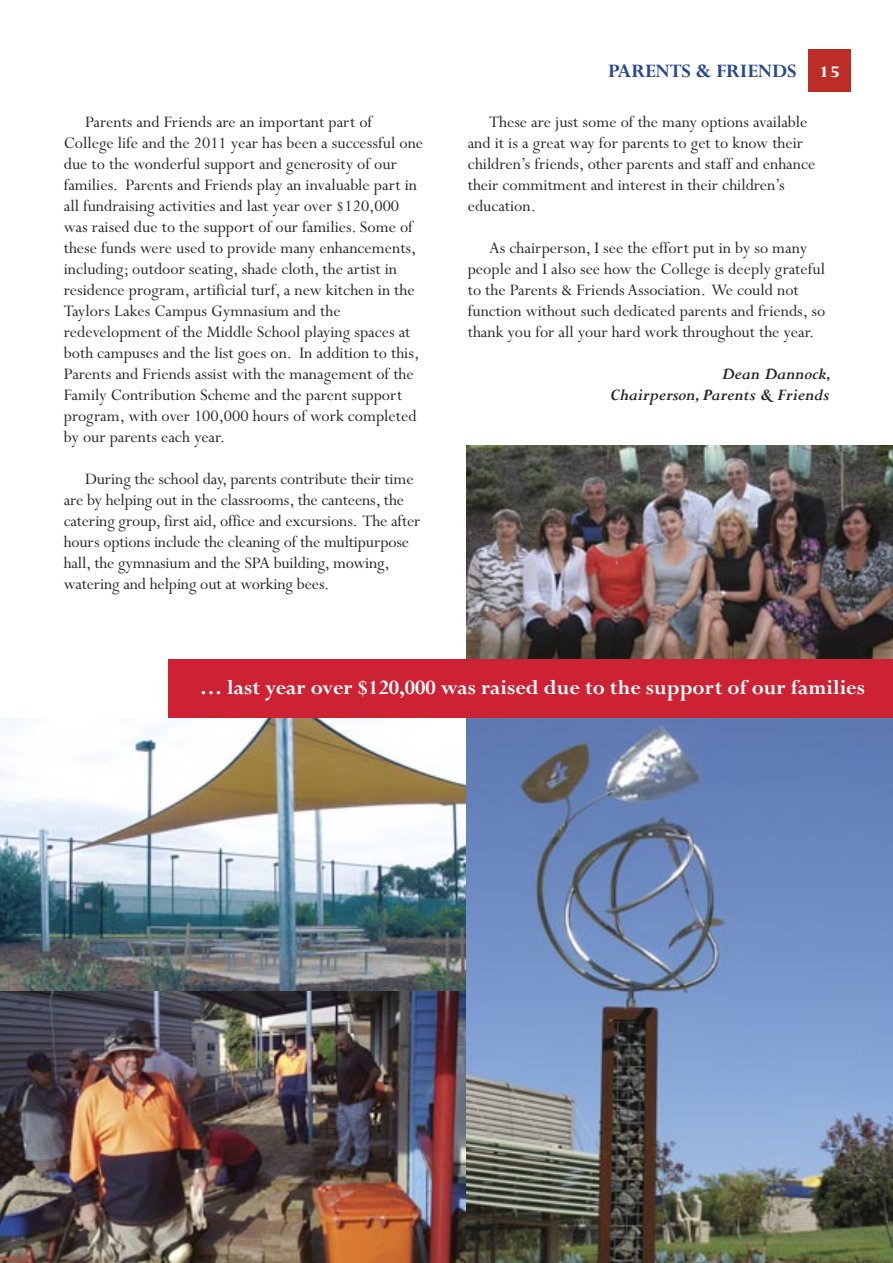
<style>
.page{position:relative;width:893px;height:1263px;background:#fff}
.page>*{position:absolute;margin:0;border:0;box-sizing:border-box;transform-origin:0 0}
.t1{font:700 22.5px "Perpetua";color:#fff}
.t2{font:700 21px "Perpetua";letter-spacing:-.005em;color:#26488c}
.t3{font:18px/21px "Perpetua";color:#272627}
.t4{font:italic 700 18px/21px "Perpetua";color:#272627;text-align:right}
.s1{font-size:18px;color:#fff}
</style>
<div class="page">
<img style="left:0;top:990px;width:466px;height:273px">
<img style="left:0;top:718px;width:466px;height:272px">
<img style="left:466px;top:718px;width:427px;height:545px">
<div style="left:808px;top:50px;width:43px;height:42px;background:#bc2e25"></div>
<img style="left:466px;top:445px;width:427px;height:215px">
<div style="left:168px;top:660px;width:725px;height:58px;background:#cc2234"></div>
<p class="t3" style="left:64px;top:113px;width:361px;text-indent:21px">Parents and Friends are an important part of College life and the 2011 year has been a successful one due to the wonderful support and generosity of our families. Parents and Friends play an invaluable part in all fundraising activities and last year over $120,000 was raised due to the support of our families. Some of these funds were used to provide many enhancements, including; outdoor seating, shade cloth, the artist in residence program, artificial turf, a new kitchen in the Taylors Lakes Campus Gymnasium and the redevelopment of the Middle School playing spaces at both campuses and the list goes on. In addition to this, Parents and Friends assist with the management of the Family Contribution Scheme and the parent support program, with over 100,000 hours of work completed by our parents each year.</p>
<p class="t3" style="left:64px;top:470px;width:358px;text-indent:21px">During the school day, parents contribute their time are by helping out in the classrooms, the canteens, the catering group, first aid, office and excursions. The after hours options include the cleaning of the multipurpose hall, the gymnasium and the SPA building, mowing, watering and helping out at working bees.</p>
<p class="t2" style="left:608px;top:64px;width:234px">PARENTS &amp; FRIENDS <span class="s1">15</span></p>
<p class="t3" style="left:468px;top:113px;width:349px;text-indent:21px">These are just some of the many options available and it is a great way for parents to get to know their children’s friends, other parents and staff and enhance their commitment and interest in their children’s education.</p>
<p class="t3" style="left:468px;top:239px;width:359px;text-indent:21px">As chairperson, I see the effort put in by so many people and I also see how the College is deeply grateful to the Parents &amp; Friends Association. We could not function without such dedicated parents and friends, so thank you for all your hard work throughout the year.</p>
<p class="t4" style="left:610px;top:365px;width:222px">Dean Dannock,<br>Chairperson, Parents &amp; Friends</p>
<p class="t1" style="left:200px;top:680px;width:667px">… last year over $120,000 was raised due to the support of our families</p>
</div>
